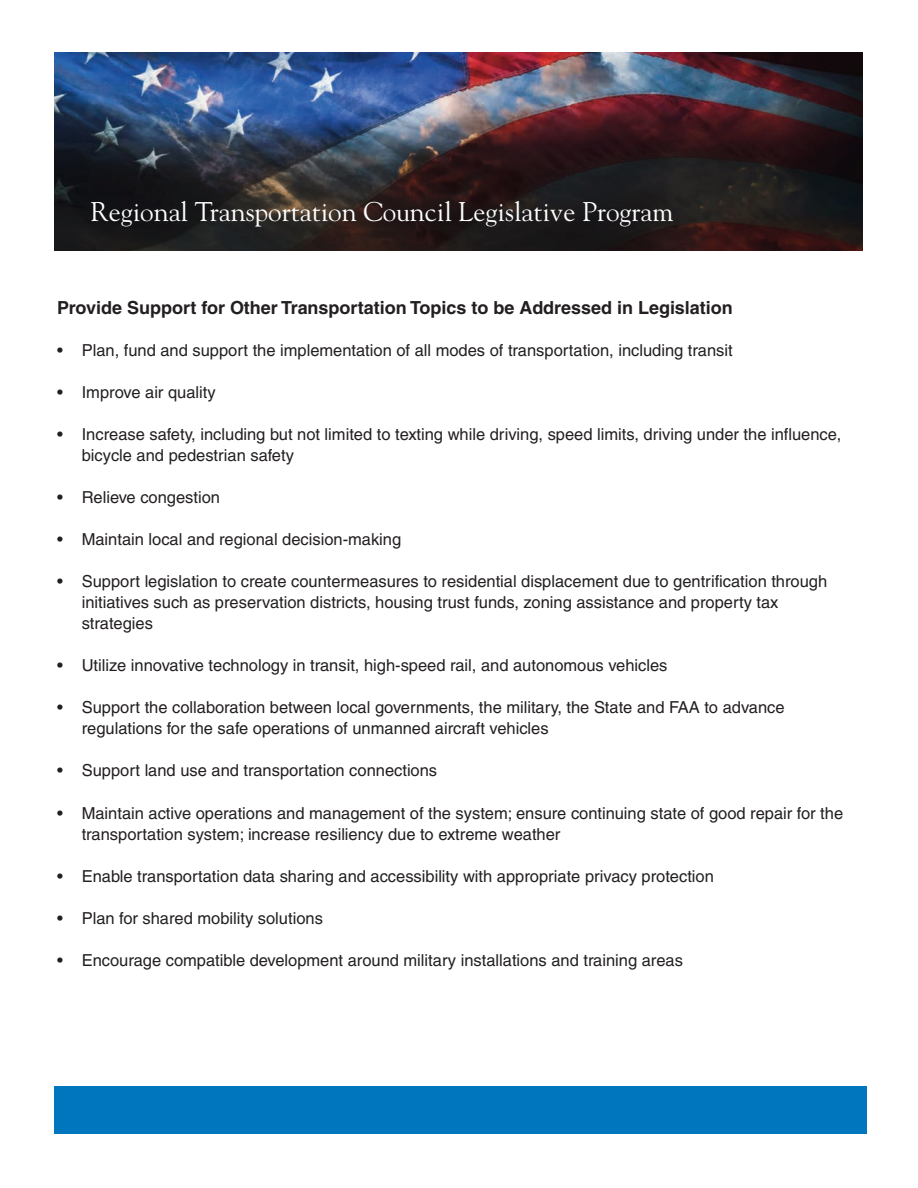
<style>
.page{position:relative;width:918px;height:1188px;background:#fff}
.page>*{position:absolute;margin:0;border:0;box-sizing:border-box;transform-origin:0 0}
.t1{font:27px "Goudy";color:#fff}
.t2{font:700 18px "Helvetica";color:#231f20}
.t3{font:16.5px/21px "Helvetica";color:#231f20}
</style>
<div class="page">
<img style="left:54px;top:52px;width:809px;height:198px">
<div style="left:54px;top:1086px;width:813px;height:48px;background:#0076be"></div>
<h1 class="t1" style="left:91px;top:201px;width:584px">Regional Transportation Council Legislative Program</h1>
<p class="t2" style="left:57px;top:301px;width:677px">Provide Support for Other Transportation Topics to be Addressed in Legislation</p>
<p class="t3" style="left:57px;top:342px;width:677px">• Plan, fund and support the implementation of all modes of transportation, including transit</p>
<p class="t3" style="left:57px;top:384px;width:160px">• Improve air quality</p>
<p class="t3" style="left:82px;top:426px;width:761px;text-indent:-25px">• Increase safety, including but not limited to texting while driving, speed limits, driving under the influence, bicycle and pedestrian safety</p>
<p class="t3" style="left:57px;top:489px;width:165px">• Relieve congestion</p>
<p class="t3" style="left:57px;top:531px;width:346px">• Maintain local and regional decision-making</p>
<p class="t3" style="left:82px;top:573px;width:747px;text-indent:-25px">• Support legislation to create countermeasures to residential displacement due to gentrification through initiatives such as preservation districts, housing trust funds, zoning assistance and property tax strategies</p>
<p class="t3" style="left:57px;top:657px;width:612px">• Utilize innovative technology in transit, high-speed rail, and autonomous vehicles</p>
<p class="t3" style="left:82px;top:699px;width:704px;text-indent:-25px">• Support the collaboration between local governments, the military, the State and FAA to advance regulations for the safe operations of unmanned aircraft vehicles</p>
<p class="t3" style="left:57px;top:762px;width:382px">• Support land use and transportation connections</p>
<p class="t3" style="left:82px;top:804px;width:763px;text-indent:-25px">• Maintain active operations and management of the system; ensure continuing state of good repair for the transportation system; increase resiliency due to extreme weather</p>
<p class="t3" style="left:57px;top:867px;width:658px">• Enable transportation data sharing and accessibility with appropriate privacy protection</p>
<p class="t3" style="left:57px;top:909px;width:267px">• Plan for shared mobility solutions</p>
<p class="t3" style="left:57px;top:951px;width:628px">• Encourage compatible development around military installations and training areas</p>
</div>
